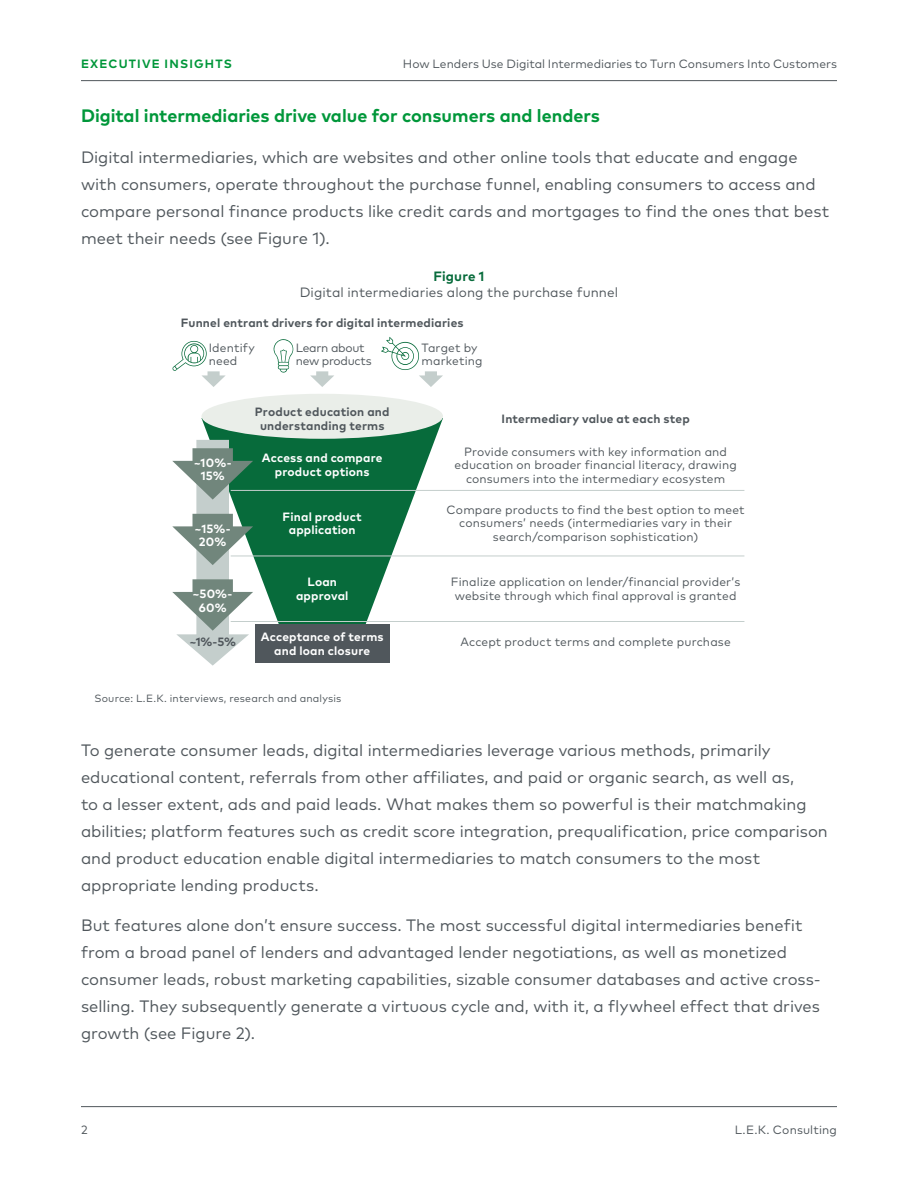
<style>
.page{position:relative;width:918px;height:1188px;background:#fff}
.page>*{position:absolute;margin:0;border:0;box-sizing:border-box;transform-origin:0 0}
.Body_Copy_Header_12{font:700 18px "Mark Pro";color:#00973a}
.Body_Copy_11_18{font:16.5px/27px "Mark Pro";color:#50575c}
.Figure_Title_Head{font:13.5px "Mark Pro";letter-spacing:.005em;color:#50575c}
.Figure_Title{font:700 13.5px "Mark Pro";letter-spacing:.01em;color:#076b3b}
.t1{font:12px/13.5px "Mark Pro";letter-spacing:.01em;color:#50575c;text-align:center}
.t2{font:700 12px/25px "Mark Pro";letter-spacing:.015em;color:#50575c}
.t3{font:700 12px/13.5px "Mark Pro";letter-spacing:.015em;color:#fff;text-align:center}
.t4{font:12px/13.5px "Mark Pro";letter-spacing:-.02em;color:#50575c}
.t5{font:700 12px "Mark Pro";letter-spacing:.095em;color:#00973a}
.Figure_Source_7_9{font:10.5px "Mark Pro";letter-spacing:.015em;color:#50575c}
.s1{font-weight:400}
</style>
<div class="page">
<hr style="left:81px;top:1106px;width:756px;height:1px;background:#50575c">
<hr style="left:81px;top:80px;width:756px;height:1px;background:#50575c">
<svg style="left:310px;top:371px;width:24px;height:16px"></svg>
<svg style="left:202px;top:419px;width:241px;height:205px;fill:#076b3b"></svg>
<div style="left:201px;top:394px;width:242px;height:45px;background:#eaeee9;border-radius:50%"></div>
<div style="left:255px;top:624px;width:135px;height:39px;background:#50575c"></div>
<svg style="left:273px;top:339px;width:20px;height:34px"></svg>
<svg style="left:381px;top:337px;width:62px;height:50px"></svg>
<svg style="left:172px;top:341px;width:54px;height:46px"></svg>
<hr style="left:231px;top:490px;width:513px;height:1px;background:#c4cecc">
<hr style="left:231px;top:621px;width:513px;height:1px;background:#c4cecc">
<hr style="left:231px;top:556px;width:513px;height:1px;background:#c4cecc">
<svg style="left:172px;top:440px;width:81px;height:226px"></svg>
<p class="t5" style="left:81px;top:54px;width:152px">EXECUTIVE INSIGHTS</p>
<p class="t1" style="left:403px;top:56px;width:436px">How Lenders Use Digital Intermediaries to Turn Consumers Into Customers</p>
<p class="Body_Copy_Header_12" style="left:81px;top:102px;width:521px">Digital intermediaries drive value for consumers and lenders</p>
<p class="Body_Copy_11_18" style="left:81px;top:142px;width:750px">Digital intermediaries, which are websites and other online tools that educate and engage with consumers, operate throughout the purchase funnel, enabling consumers to access and compare personal finance products like credit cards and mortgages to find the ones that best meet their needs (see Figure 1).</p>
<p class="Figure_Title" style="left:433px;top:265px;width:52px">Figure 1</p>
<p class="Figure_Title_Head" style="left:300px;top:282px;width:320px">Digital intermediaries along the purchase funnel</p>
<p class="t2" style="left:209px;top:309px;width:256px;text-indent:-28px">Funnel entrant drivers for digital intermediaries<br><span class="s1">Identify</span></p>
<p class="t1" style="left:209px;top:353px;width:30px">need</p>
<p class="t4" style="left:296px;top:340px;width:77px">Learn about new products</p>
<p class="t1" style="left:422px;top:340px;width:63px;text-align:left">Target by marketing</p>
<p class="t3" style="left:194px;top:455px;width:39px">~10%-<br>15%</p>
<p class="t3" style="left:195px;top:521px;width:38px">~15%-<br>20%</p>
<p class="t3" style="left:192px;top:586px;width:42px">~50%-<br>60%</p>
<p class="t2" style="left:189px;top:628px;width:48px">~1%-5%</p>
<p class="t2" style="left:255px;top:404px;width:136px;line-height:13.5px;text-align:center">Product education and understanding terms</p>
<p class="t3" style="left:262px;top:450px;width:122px">Access and compare product options</p>
<p class="t3" style="left:283px;top:509px;width:81px">Final product application</p>
<p class="t3" style="left:296px;top:574px;width:54px">Loan approval</p>
<p class="t3" style="left:261px;top:629px;width:124px">Acceptance of terms and loan closure</p>
<p class="t2" style="left:502px;top:405px;width:190px">Intermediary value at each step</p>
<p class="t1" style="left:454px;top:444px;width:284px">Provide consumers with key information and education on broader financial literacy, drawing consumers into the intermediary ecosystem</p>
<p class="t1" style="left:447px;top:502px;width:300px">Compare products to find the best option to meet consumers’ needs (intermediaries vary in their search/comparison sophistication)</p>
<p class="t1" style="left:451px;top:574px;width:291px">Finalize application on lender/financial provider’s website through which final approval is granted</p>
<p class="t1" style="left:460px;top:634px;width:272px">Accept product terms and complete purchase</p>
<p class="Figure_Source_7_9" style="left:94px;top:690px;width:248px">Source: L.E.K. interviews, research and analysis</p>
<p class="Body_Copy_11_18" style="left:81px;top:735px;width:748px">To generate consumer leads, digital intermediaries leverage various methods, primarily educational content, referrals from other affiliates, and paid or organic search, as well as,<br>to a lesser extent, ads and paid leads. What makes them so powerful is their matchmaking abilities; platform features such as credit score integration, prequalification, price comparison and product education enable digital intermediaries to match consumers to the most appropriate lending products.</p>
<p class="Body_Copy_11_18" style="left:81px;top:910px;width:741px">But features alone don’t ensure success. The most successful digital intermediaries benefit from a broad panel of lenders and advantaged lender negotiations, as well as monetized consumer leads, robust marketing capabilities, sizable consumer databases and active cross&shy;selling. They subsequently generate a virtuous cycle and, with it, a flywheel effect that drives growth (see Figure 2).</p>
<p class="t1" style="left:81px;top:1122px;width:8px">2</p>
<p class="t1" style="left:735px;top:1122px;width:104px">L.E.K. Consulting</p>
</div>
